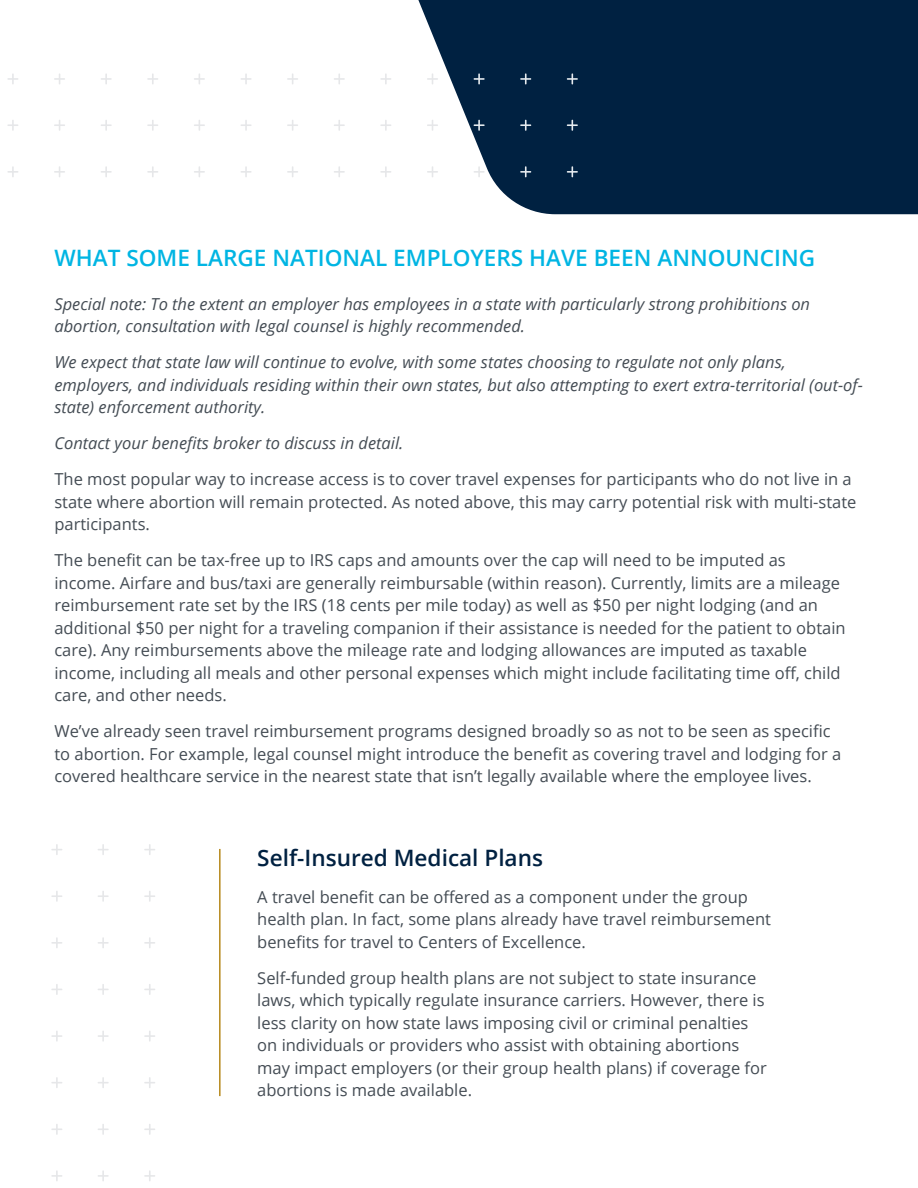
<style>
.page{position:relative;width:918px;height:1188px;background:#fff}
.page>*{position:absolute;margin:0;border:0;box-sizing:border-box;transform-origin:0 0}
.t1{font:600 22.65px "Open Sans";color:#00b5e3}
.t2{font:600 22.65px "Open Sans";color:#002141}
.Body_Copy_Bullet_85{font:16.5px/22.5px "Open Sans";color:#444c54}
.Body_Copy_Bullet_85-2{font:italic 16.5px/22.5px "Open Sans";color:#444c54}
</style>
<div class="page">
<hr style="left:219px;top:849px;width:2px;height:247px;background:#b7891c">
<svg style="left:51px;top:1170px;width:11px;height:11px"></svg>
<svg style="left:51px;top:1124px;width:11px;height:11px"></svg>
<svg style="left:51px;top:1077px;width:11px;height:11px"></svg>
<svg style="left:51px;top:1031px;width:11px;height:11px"></svg>
<svg style="left:51px;top:984px;width:11px;height:11px"></svg>
<svg style="left:51px;top:937px;width:11px;height:11px"></svg>
<svg style="left:51px;top:891px;width:11px;height:11px"></svg>
<svg style="left:51px;top:844px;width:11px;height:11px"></svg>
<svg style="left:98px;top:1170px;width:11px;height:11px"></svg>
<svg style="left:98px;top:1124px;width:11px;height:11px"></svg>
<svg style="left:98px;top:1077px;width:11px;height:11px"></svg>
<svg style="left:98px;top:1031px;width:11px;height:11px"></svg>
<svg style="left:98px;top:984px;width:11px;height:11px"></svg>
<svg style="left:98px;top:937px;width:11px;height:11px"></svg>
<svg style="left:98px;top:891px;width:11px;height:11px"></svg>
<svg style="left:98px;top:844px;width:11px;height:11px"></svg>
<svg style="left:144px;top:1170px;width:11px;height:11px"></svg>
<svg style="left:144px;top:1124px;width:11px;height:11px"></svg>
<svg style="left:144px;top:1077px;width:11px;height:11px"></svg>
<svg style="left:144px;top:1031px;width:11px;height:11px"></svg>
<svg style="left:144px;top:984px;width:11px;height:11px"></svg>
<svg style="left:144px;top:937px;width:11px;height:11px"></svg>
<svg style="left:144px;top:891px;width:11px;height:11px"></svg>
<svg style="left:144px;top:844px;width:11px;height:11px"></svg>
<svg style="left:418px;top:0;width:500px;height:214px;background:#173552"></svg>
<svg style="left:8px;top:74px;width:10px;height:10px"></svg>
<svg style="left:54px;top:73px;width:11px;height:11px"></svg>
<svg style="left:101px;top:74px;width:11px;height:10px"></svg>
<svg style="left:147px;top:73px;width:11px;height:11px"></svg>
<svg style="left:194px;top:73px;width:11px;height:11px"></svg>
<svg style="left:241px;top:74px;width:10px;height:10px"></svg>
<svg style="left:287px;top:73px;width:11px;height:11px"></svg>
<svg style="left:334px;top:73px;width:11px;height:11px"></svg>
<svg style="left:380px;top:74px;width:11px;height:10px"></svg>
<svg style="left:427px;top:73px;width:11px;height:11px"></svg>
<svg style="left:474px;top:73px;width:11px;height:11px"></svg>
<svg style="left:520px;top:73px;width:11px;height:11px"></svg>
<svg style="left:567px;top:73px;width:11px;height:11px"></svg>
<svg style="left:7px;top:120px;width:11px;height:11px"></svg>
<svg style="left:54px;top:120px;width:11px;height:11px"></svg>
<svg style="left:101px;top:120px;width:11px;height:11px"></svg>
<svg style="left:147px;top:120px;width:11px;height:11px"></svg>
<svg style="left:194px;top:120px;width:11px;height:11px"></svg>
<svg style="left:241px;top:120px;width:11px;height:11px"></svg>
<svg style="left:287px;top:120px;width:11px;height:11px"></svg>
<svg style="left:334px;top:120px;width:11px;height:11px"></svg>
<svg style="left:380px;top:120px;width:11px;height:11px"></svg>
<svg style="left:427px;top:120px;width:11px;height:11px"></svg>
<svg style="left:474px;top:120px;width:11px;height:11px"></svg>
<svg style="left:520px;top:120px;width:11px;height:11px"></svg>
<svg style="left:567px;top:120px;width:11px;height:11px"></svg>
<svg style="left:7px;top:166px;width:11px;height:11px"></svg>
<svg style="left:54px;top:166px;width:11px;height:11px"></svg>
<svg style="left:101px;top:166px;width:11px;height:11px"></svg>
<svg style="left:147px;top:166px;width:11px;height:11px"></svg>
<svg style="left:194px;top:166px;width:11px;height:11px"></svg>
<svg style="left:241px;top:166px;width:10px;height:11px"></svg>
<svg style="left:287px;top:166px;width:11px;height:11px"></svg>
<svg style="left:334px;top:166px;width:11px;height:11px"></svg>
<svg style="left:380px;top:166px;width:11px;height:11px"></svg>
<svg style="left:427px;top:166px;width:11px;height:11px"></svg>
<svg style="left:474px;top:166px;width:11px;height:11px"></svg>
<svg style="left:520px;top:166px;width:11px;height:11px"></svg>
<svg style="left:567px;top:166px;width:11px;height:11px"></svg>
<p class="t1" style="left:54px;top:243px;width:762px">WHAT SOME LARGE NATIONAL EMPLOYERS HAVE BEEN ANNOUNCING</p>
<p class="Body_Copy_Bullet_85-2" style="left:54px;top:292px;width:757px">Special note: To the extent an employer has employees in a state with particularly strong prohibitions on abortion, consultation with legal counsel is highly recommended.</p>
<p class="Body_Copy_Bullet_85-2" style="left:54px;top:350px;width:810px">We expect that state law will continue to evolve, with some states choosing to regulate not only plans, employers, and individuals residing within their own states, but also attempting to exert extra-territorial (out-of&shy;state) enforcement authority.</p>
<p class="Body_Copy_Bullet_85-2" style="left:54px;top:431px;width:351px">Contact your benefits broker to discuss in detail.</p>
<p class="Body_Copy_Bullet_85" style="left:54px;top:468px;width:804px">The most popular way to increase access is to cover travel expenses for participants who do not live in a state where abortion will remain protected. As noted above, this may carry potential risk with multi-state participants.</p>
<p class="Body_Copy_Bullet_85" style="left:54px;top:549px;width:793px">The benefit can be tax-free up to IRS caps and amounts over the cap will need to be imputed as income. Airfare and bus/taxi are generally reimbursable (within reason). Currently, limits are a mileage reimbursement rate set by the IRS (18 cents per mile today) as well as $50 per night lodging (and an additional $50 per night for a traveling companion if their assistance is needed for the patient to obtain care). Any reimbursements above the mileage rate and lodging allowances are imputed as taxable income, including all meals and other personal expenses which might include facilitating time off, child care, and other needs.</p>
<p class="Body_Copy_Bullet_85" style="left:54px;top:720px;width:789px">We’ve already seen travel reimbursement programs designed broadly so as not to be seen as specific to abortion. For example, legal counsel might introduce the benefit as covering travel and lodging for a covered healthcare service in the nearest state that isn’t legally available where the employee lives.</p>
<p class="t2" style="left:257px;top:842px;width:287px">Self-Insured Medical Plans</p>
<p class="Body_Copy_Bullet_85" style="left:257px;top:885px;width:515px">A travel benefit can be offered as a component under the group health plan. In fact, some plans already have travel reimbursement benefits for travel to Centers of Excellence.</p>
<p class="Body_Copy_Bullet_85" style="left:257px;top:966px;width:511px">Self-funded group health plans are not subject to state insurance laws, which typically regulate insurance carriers. However, there is less clarity on how state laws imposing civil or criminal penalties on individuals or providers who assist with obtaining abortions may impact employers (or their group health plans) if coverage for abortions is made available.</p>
</div>
